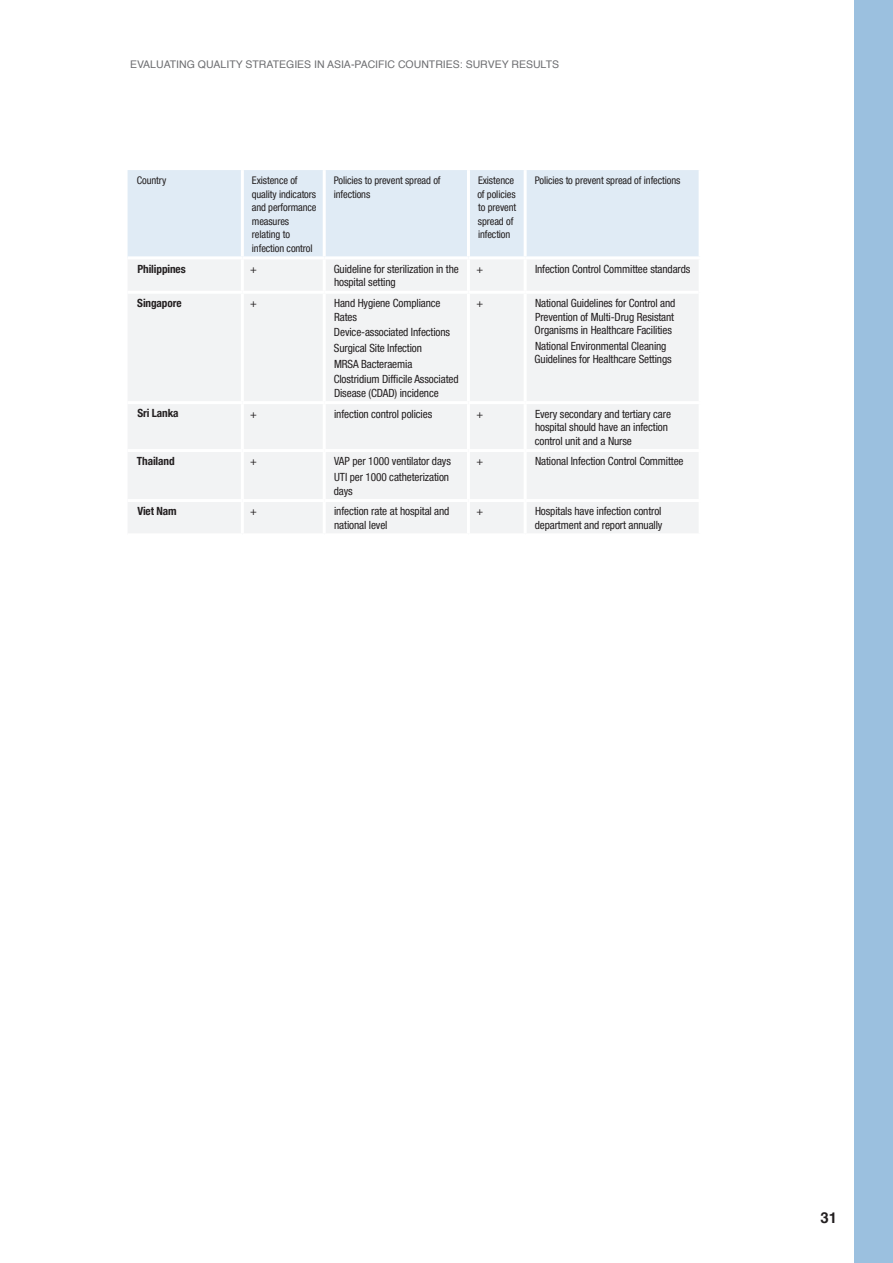
<style>
.page{position:relative;width:893px;height:1263px;background:#fff}
.page>*{position:absolute;margin:0;border:0;box-sizing:border-box;transform-origin:0 0}
.t1{font:700 15px "Helvetica";color:#231f20}
.t2{font:condensed 11.25px/13.5px "Helvetica Neue";letter-spacing:-.01em;color:#231f20}
.t3{font:700 condensed 11.25px "Helvetica Neue";letter-spacing:-.01em;color:#231f20}
.t4{font:condensed 10.5px/13.5px "Helvetica Neue";letter-spacing:-.01em;color:#231f20}
.t5{font:10.5px "Helvetica";color:#6c6d70}
</style>
<div class="page">
<div style="left:855px;top:0;width:38px;height:1263px;background:#9bc0df"></div>
<div style="left:128px;top:170px;width:571px;height:86px;background:#e0ebf5"></div>
<div style="left:128px;top:260px;width:570px;height:273px;background:#f2f3f4"></div>
<hr style="left:241px;top:170px;width:3px;height:86px;background:#fff">
<hr style="left:323px;top:170px;width:3px;height:86px;background:#fff">
<hr style="left:467px;top:170px;width:3px;height:86px;background:#fff">
<hr style="left:524px;top:170px;width:3px;height:86px;background:#fff">
<hr style="left:128px;top:291px;width:114px;height:3px;background:#fff">
<hr style="left:242px;top:291px;width:82px;height:3px;background:#fff">
<hr style="left:324px;top:291px;width:144px;height:3px;background:#fff">
<hr style="left:468px;top:291px;width:57px;height:3px;background:#fff">
<hr style="left:525px;top:291px;width:174px;height:3px;background:#fff">
<hr style="left:241px;top:259px;width:3px;height:32px;background:#fff">
<hr style="left:323px;top:259px;width:3px;height:32px;background:#fff">
<hr style="left:467px;top:259px;width:3px;height:32px;background:#fff">
<hr style="left:524px;top:259px;width:3px;height:32px;background:#fff">
<hr style="left:241px;top:294px;width:3px;height:107px;background:#fff">
<hr style="left:323px;top:294px;width:3px;height:107px;background:#fff">
<hr style="left:467px;top:294px;width:3px;height:107px;background:#fff">
<hr style="left:524px;top:294px;width:3px;height:107px;background:#fff">
<hr style="left:128px;top:401px;width:114px;height:3px;background:#fff">
<hr style="left:242px;top:401px;width:82px;height:3px;background:#fff">
<hr style="left:241px;top:404px;width:3px;height:45px;background:#fff">
<hr style="left:324px;top:401px;width:144px;height:3px;background:#fff">
<hr style="left:323px;top:404px;width:3px;height:45px;background:#fff">
<hr style="left:468px;top:401px;width:57px;height:3px;background:#fff">
<hr style="left:467px;top:404px;width:3px;height:45px;background:#fff">
<hr style="left:525px;top:401px;width:177px;height:3px;background:#fff">
<hr style="left:524px;top:404px;width:3px;height:45px;background:#fff">
<hr style="left:128px;top:449px;width:114px;height:3px;background:#fff">
<hr style="left:242px;top:449px;width:82px;height:3px;background:#fff">
<hr style="left:241px;top:452px;width:3px;height:47px;background:#fff">
<hr style="left:324px;top:449px;width:144px;height:3px;background:#fff">
<hr style="left:323px;top:452px;width:3px;height:47px;background:#fff">
<hr style="left:468px;top:449px;width:57px;height:3px;background:#fff">
<hr style="left:467px;top:452px;width:3px;height:47px;background:#fff">
<hr style="left:525px;top:449px;width:177px;height:3px;background:#fff">
<hr style="left:524px;top:452px;width:3px;height:47px;background:#fff">
<hr style="left:128px;top:499px;width:114px;height:3px;background:#fff">
<hr style="left:242px;top:499px;width:82px;height:3px;background:#fff">
<hr style="left:241px;top:502px;width:3px;height:31px;background:#fff">
<hr style="left:324px;top:499px;width:144px;height:3px;background:#fff">
<hr style="left:323px;top:502px;width:3px;height:31px;background:#fff">
<hr style="left:468px;top:499px;width:57px;height:3px;background:#fff">
<hr style="left:467px;top:502px;width:3px;height:31px;background:#fff">
<hr style="left:525px;top:499px;width:177px;height:3px;background:#fff">
<hr style="left:524px;top:502px;width:3px;height:31px;background:#fff">
<p class="t5" style="left:130px;top:56px;width:431px">EVALUATING QUALITY STRATEGIES IN ASIA-PACIFIC COUNTRIES: SURVEY RESULTS</p>
<p class="t4" style="left:137px;top:174px;width:31px">Country</p>
<p class="t4" style="left:252px;top:174px;width:66px">Existence of quality indicators and performance measures relating to infection control</p>
<p class="t4" style="left:334px;top:174px;width:108px">Policies to prevent spread of infections</p>
<p class="t4" style="left:477px;top:174px;width:40px">Existence of policies to prevent spread of infection</p>
<p class="t4" style="left:535px;top:174px;width:147px">Policies to prevent spread of infections</p>
<p class="t3" style="left:137px;top:262px;width:50px">Philippines</p>
<p class="t2" style="left:250px;top:262px;width:8px">+</p>
<p class="t2" style="left:334px;top:262px;width:127px">Guideline for sterilization in the hospital setting</p>
<p class="t2" style="left:476px;top:262px;width:8px">+</p>
<p class="t2" style="left:535px;top:262px;width:157px">Infection Control Committee standards</p>
<p class="t3" style="left:137px;top:296px;width:46px">Singapore</p>
<p class="t2" style="left:250px;top:296px;width:8px">+</p>
<p class="t2" style="left:334px;top:296px;width:108px">Hand Hygiene Compliance<br>Rates</p>
<p class="t2" style="left:334px;top:324px;width:126px;line-height:15.6px">Device-associated Infections<br>Surgical Site Infection<br>MRSA Bacteraemia<br>Clostridium Difficile Associated</p>
<p class="t2" style="left:334px;top:386px;width:106px">Disease (CDAD) incidence</p>
<p class="t2" style="left:476px;top:296px;width:8px">+</p>
<p class="t2" style="left:535px;top:296px;width:142px;text-align:justify">National Guidelines for Control and Prevention of Multi-Drug Resistant Organisms in Healthcare Facilities</p>
<p class="t2" style="left:535px;top:339px;width:139px">National Environmental Cleaning<br>Guidelines for Healthcare Settings</p>
<p class="t3" style="left:137px;top:407px;width:43px">Sri Lanka</p>
<p class="t2" style="left:250px;top:407px;width:8px">+</p>
<p class="t2" style="left:334px;top:407px;width:100px">infection control policies</p>
<p class="t2" style="left:476px;top:407px;width:8px">+</p>
<p class="t2" style="left:535px;top:407px;width:138px">Every secondary and tertiary care hospital should have an infection control unit and a Nurse</p>
<p class="t3" style="left:137px;top:454px;width:39px">Thailand</p>
<p class="t2" style="left:250px;top:455px;width:8px">+</p>
<p class="t2" style="left:334px;top:453px;width:118px;line-height:15.6px">VAP per 1000 ventilator days<br>UTI per 1000 catheterization</p>
<p class="t2" style="left:334px;top:484px;width:21px">days</p>
<p class="t2" style="left:476px;top:455px;width:8px">+</p>
<p class="t2" style="left:535px;top:455px;width:150px">National Infection Control Committee</p>
<p class="t3" style="left:138px;top:504px;width:41px">Viet Nam</p>
<p class="t2" style="left:250px;top:505px;width:8px">+</p>
<p class="t2" style="left:334px;top:505px;width:117px">infection rate at hospital and national level</p>
<p class="t2" style="left:476px;top:505px;width:8px">+</p>
<p class="t2" style="left:535px;top:505px;width:129px">Hospitals have infection control department and report annually</p>
<h1 class="t1" style="left:820px;top:1206px;width:18px">31</h1>
</div>
